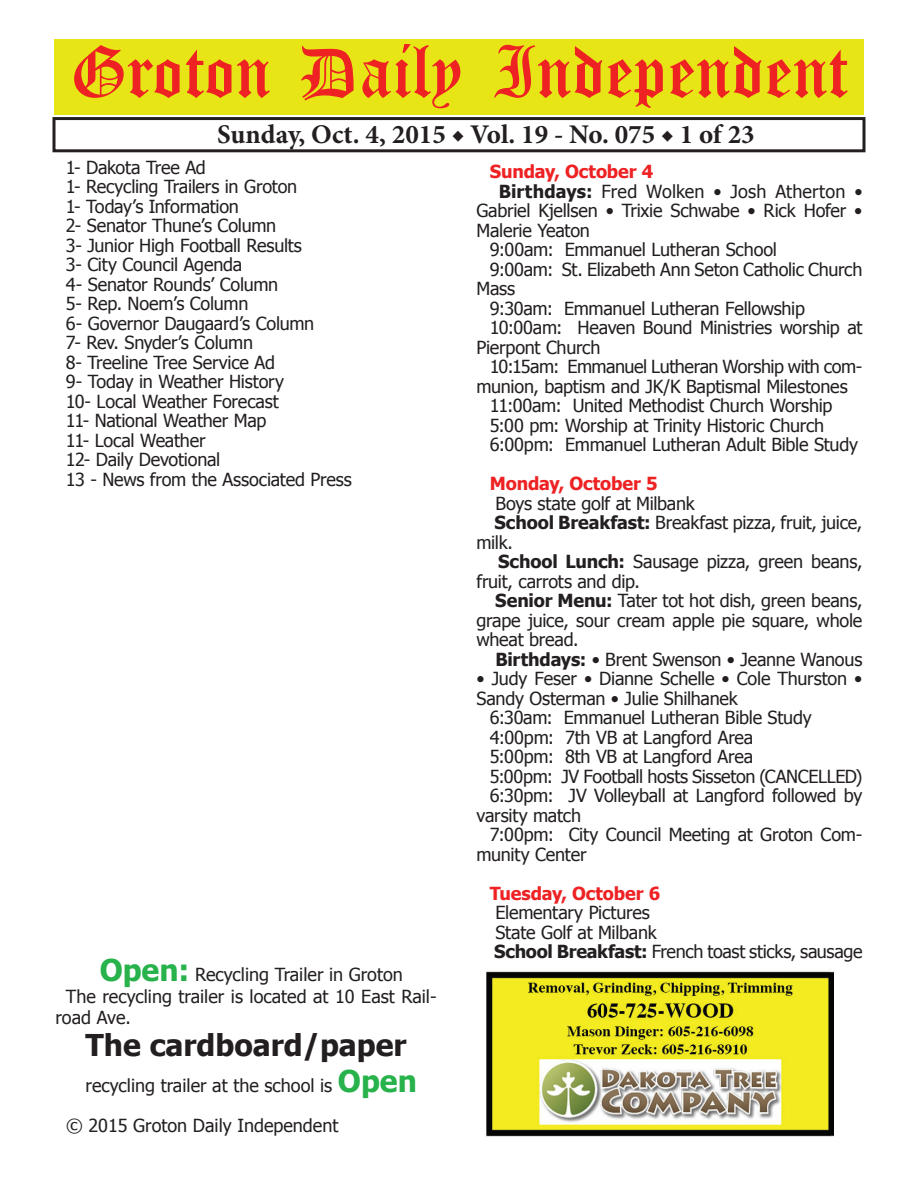
<style>
.page{position:relative;width:918px;height:1188px;background:#fff}
.page>*{position:absolute;margin:0;border:0;box-sizing:border-box;transform-origin:0 0}
.t1{font:54px "Old English Five";color:#ee2123}
.t2{font:700 30px "Tahoma";color:#231f20}
.t3{font:700 27px "Minion Pro";color:#231f20}
.t4{font:18px/19.5px "Tahoma";letter-spacing:-.015em;color:#231f20}
.t5{font:700 18px "Tahoma";letter-spacing:-.005em;color:#ee2123}
.t6{font:18px "Tahoma";letter-spacing:.01em;color:#231f20}
.s1{font-weight:700;font-size:30px;color:#28b24b}
.s2{font-weight:700}
</style>
<div class="page">
<div style="left:52px;top:117px;width:814px;height:35px;border:3px solid #231f20"></div>
<div style="left:54px;top:40px;width:810px;height:75px;background:#e7e515"></div>
<img style="left:486px;top:971px;width:348px;height:166px">
<h1 class="t1" style="left:70px;top:47px;width:779px">Groton Daily Independent</h1>
<h3 class="t3" style="left:217px;top:116px;width:539px">Sunday, Oct. 4, 2015 ◆ Vol. 19 - No. 075 ◆ 1 of 23</h3>
<p class="t4" style="left:66px;top:157px;width:287px">1- Dakota Tree Ad<br>1- Recycling Trailers in Groton<br>1- Today’s Information<br>2- Senator Thune’s Column<br>3- Junior High Football Results<br>3- City Council Agenda<br>4- Senator Rounds’ Column<br>5- Rep. Noem’s Column<br>6- Governor Daugaard’s Column<br>7- Rev. Snyder’s Column<br>8- Treeline Tree Service Ad<br>9- Today in Weather History<br>10- Local Weather Forecast<br>11- National Weather Map<br>11- Local Weather<br>12- Daily Devotional<br>13 - News from the Associated Press</p>
<p class="t4" style="left:100px;top:964px;width:305px"><span class="s1">Open:</span> Recycling Trailer in Groton</p>
<p class="t4" style="left:66px;top:986px;width:372px">The recycling trailer is located at 10 East Rail-</p>
<p class="t4" style="left:56px;top:1007px;width:77px">road Ave.</p>
<h2 class="t2" style="left:86px;top:1025px;width:323px">The cardboard/paper</h2>
<p class="t4" style="left:86px;top:1075px;width:333px">recycling trailer at the school is <span class="s1">Open</span></p>
<p class="t4" style="left:66px;top:1115px;width:274px">© 2015 Groton Daily Independent</p>
<p class="t5" style="left:490px;top:159px;width:165px">Sunday, October 4</p>
<p class="t6" style="left:499px;top:179px;width:365px"><span class="s2">Birthdays:</span> Fred Wolken • Josh Atherton •</p>
<p class="t4" style="left:476px;top:200px;width:388px">Gabriel Kjellsen • Trixie Schwabe • Rick Hofer •</p>
<p class="t4" style="left:476px;top:220px;width:115px">Malerie Yeaton</p>
<p class="t4" style="left:490px;top:239px;width:289px">9:00am: Emmanuel Lutheran School</p>
<p class="t4" style="left:490px;top:259px;width:374px">9:00am: St. Elizabeth Ann Seton Catholic Church</p>
<p class="t4" style="left:476px;top:278px;width:40px">Mass</p>
<p class="t4" style="left:490px;top:298px;width:317px">9:30am: Emmanuel Lutheran Fellowship</p>
<p class="t4" style="left:490px;top:317px;width:374px">10:00am: Heaven Bound Ministries worship at</p>
<p class="t4" style="left:476px;top:337px;width:126px">Pierpont Church</p>
<p class="t4" style="left:490px;top:356px;width:374px">10:15am: Emmanuel Lutheran Worship with com-</p>
<p class="t4" style="left:476px;top:376px;width:373px">munion, baptism and JK/K Baptismal Milestones</p>
<p class="t4" style="left:490px;top:395px;width:344px">11:00am: United Methodist Church Worship</p>
<p class="t4" style="left:490px;top:415px;width:336px">5:00 pm: Worship at Trinity Historic Church</p>
<p class="t4" style="left:490px;top:434px;width:370px">6:00pm: Emmanuel Lutheran Adult Bible Study</p>
<p class="t5" style="left:490px;top:471px;width:169px">Monday, October 5</p>
<p class="t4" style="left:496px;top:493px;width:201px">Boys state golf at Milbank</p>
<p class="t4" style="left:494px;top:512px;width:369px"><span class="s2">School Breakfast:</span> Breakfast pizza, fruit, juice,</p>
<p class="t4" style="left:476px;top:532px;width:38px">milk.</p>
<p class="t4" style="left:498px;top:551px;width:366px"><span class="s2">School Lunch:</span> Sausage pizza, green beans,</p>
<p class="t4" style="left:476px;top:571px;width:165px">fruit, carrots and dip.</p>
<p class="t4" style="left:495px;top:590px;width:369px"><span class="s2">Senior Menu:</span> Tater tot hot dish, green beans,</p>
<p class="t4" style="left:476px;top:610px;width:387px">grape juice, sour cream apple pie square, whole</p>
<p class="t4" style="left:476px;top:629px;width:104px">wheat bread.</p>
<p class="t4" style="left:495px;top:649px;width:369px"><span class="s2">Birthdays:</span> • Brent Swenson • Jeanne Wanous</p>
<p class="t4" style="left:476px;top:668px;width:387px">• Judy Feser • Dianne Schelle • Cole Thurston •</p>
<p class="t4" style="left:476px;top:688px;width:263px">Sandy Osterman • Julie Shilhanek</p>
<p class="t4" style="left:490px;top:707px;width:323px">6:30am: Emmanuel Lutheran Bible Study</p>
<p class="t4" style="left:490px;top:727px;width:265px">4:00pm: 7th VB at Langford Area</p>
<p class="t4" style="left:490px;top:746px;width:265px">5:00pm: 8th VB at Langford Area</p>
<p class="t4" style="left:490px;top:766px;width:374px">5:00pm: JV Football hosts Sisseton (CANCELLED)</p>
<p class="t4" style="left:490px;top:785px;width:374px">6:30pm: JV Volleyball at Langford followed by</p>
<p class="t4" style="left:476px;top:805px;width:106px">varsity match</p>
<p class="t4" style="left:490px;top:824px;width:374px">7:00pm: City Council Meeting at Groton Com-</p>
<p class="t4" style="left:476px;top:844px;width:112px">munity Center</p>
<p class="t5" style="left:490px;top:880px;width:172px">Tuesday, October 6</p>
<p class="t4" style="left:494px;top:902px;width:370px">Elementary Pictures<br>State Golf at Milbank<br><span class="s2">School Breakfast:</span> French toast sticks, sausage</p>
</div>
